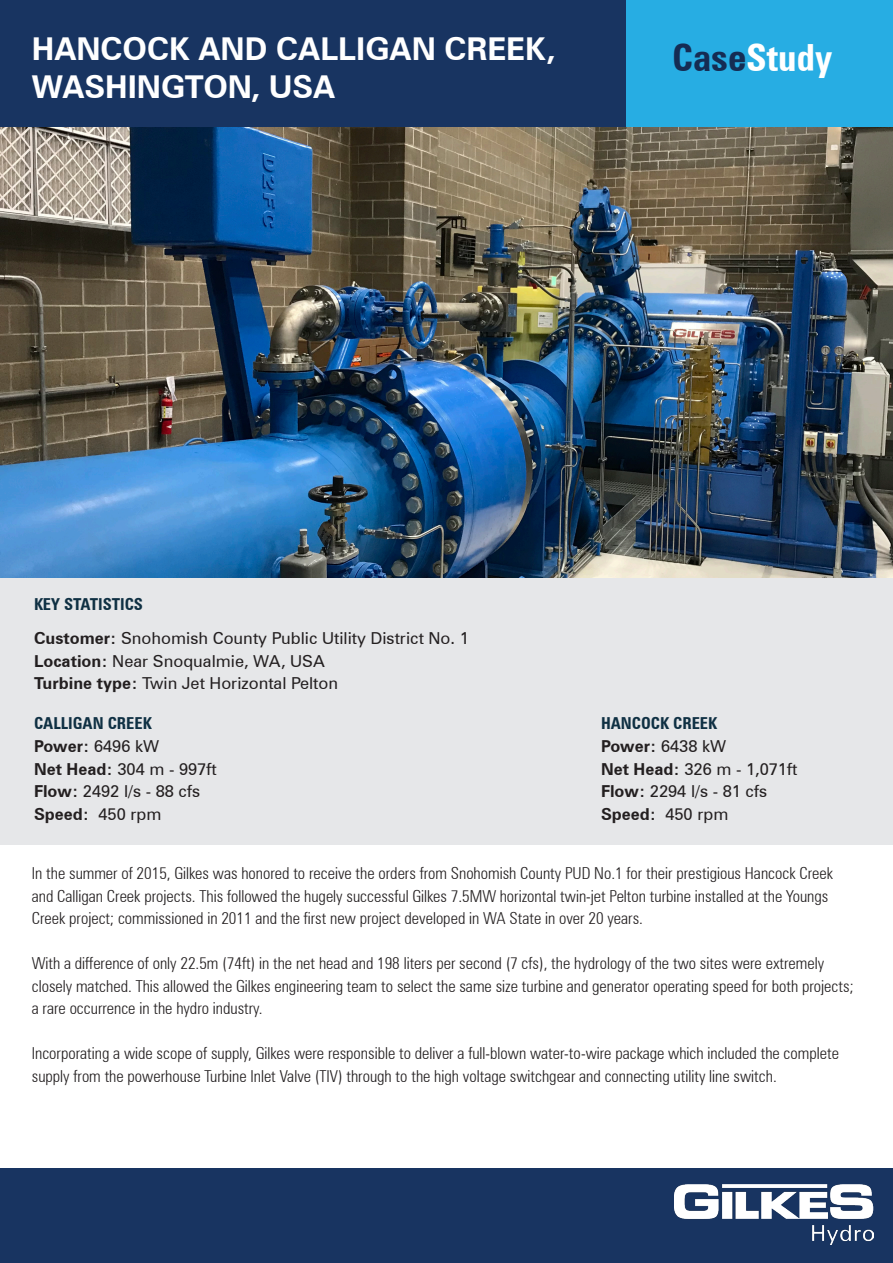
<style>
.page{position:relative;width:893px;height:1263px;background:#fff}
.page>*{position:absolute;margin:0;border:0;box-sizing:border-box;transform-origin:0 0}
.t1{font:700 condensed 37.5px "Zurich BT";color:#fff}
.t2{font:700 31.5px "Zurich BT";color:#fff}
.t3{font:300 condensed 16.5px/22.5px "Zurich BT";color:#231f20}
.t4{font:16.5px "Zurich BT";color:#231f20}
.t5{font:700 16.5px "Zurich BT";color:#231f20}
.t6{font:700 condensed 16.5px "Zurich BT";color:#0f3043}
.s1{color:#152c53}
.s2{font-weight:700}
.s3{font-weight:400}
</style>
<div class="page">
<div style="left:0;top:1168px;width:893px;height:95px;background:#183461"></div>
<div style="left:0;top:0;width:855px;height:128px;background:#183461"></div>
<div style="left:0;top:577px;width:893px;height:267px;background:#e6e7e9"></div>
<img style="left:0;top:128px;width:893px;height:449px">
<img style="left:675px;top:1184px;width:198px;height:60px">
<div style="left:626px;top:0;width:267px;height:126px;background:#27ade3"></div>
<p class="t2" style="left:32px;top:30px;width:525px">HANCOCK AND CALLIGAN CREEK,</p>
<p class="t2" style="left:32px;top:68px;width:305px">WASHINGTON, USA</p>
<p class="t1" style="left:672px;top:35px;width:161px"><span class="s1">Case</span>Study</p>
<p class="t6" style="left:34px;top:594px;width:111px">KEY STATISTICS</p>
<p class="t4" style="left:34px;top:628px;width:436px"><span class="s2">Customer:</span> Snohomish County Public Utility District No. 1</p>
<p class="t4" style="left:34px;top:651px;width:292px"><span class="s2">Location:</span> Near Snoqualmie, WA, USA</p>
<p class="t4" style="left:34px;top:673px;width:306px"><span class="s2">Turbine type:</span> Twin Jet Horizontal Pelton</p>
<p class="t6" style="left:34px;top:713px;width:119px">CALLIGAN CREEK</p>
<p class="t6" style="left:601px;top:713px;width:118px">HANCOCK CREEK</p>
<p class="t5" style="left:601px;top:736px;width:127px">Power: <span class="s3">6438 kW</span></p>
<p class="t4" style="left:601px;top:759px;width:198px"><span class="s2">Net Head:</span> 326 m - 1,071ft</p>
<p class="t4" style="left:601px;top:781px;width:168px"><span class="s2">Flow:</span> 2294 l/s - 81 cfs</p>
<p class="t5" style="left:601px;top:804px;width:129px">Speed: <span class="s3">450 rpm</span></p>
<p class="t5" style="left:34px;top:736px;width:127px">Power: <span class="s3">6496 kW</span></p>
<p class="t4" style="left:34px;top:759px;width:184px"><span class="s2">Net Head:</span> 304 m - 997ft</p>
<p class="t4" style="left:34px;top:781px;width:168px"><span class="s2">Flow:</span> 2492 l/s - 88 cfs</p>
<p class="t5" style="left:34px;top:804px;width:129px">Speed: <span class="s3">450 rpm</span></p>
<p class="t3" style="left:32px;top:862px;width:803px">In the summer of 2015, Gilkes was honored to receive the orders from Snohomish County PUD No.1 for their prestigious Hancock Creek and Calligan Creek projects. This followed the hugely successful Gilkes 7.5MW horizontal twin-jet Pelton turbine installed at the Youngs<br>Creek project; commissioned in 2011 and the first new project developed in WA State in over 20 years.</p>
<p class="t3" style="left:32px;top:952px;width:823px">With a difference of only 22.5m (74ft) in the net head and 198 liters per second (7 cfs), the hydrology of the two sites were extremely closely matched. This allowed the Gilkes engineering team to select the same size turbine and generator operating speed for both projects; a rare occurrence in the hydro industry.</p>
<p class="t3" style="left:32px;top:1042px;width:809px">Incorporating a wide scope of supply, Gilkes were responsible to deliver a full-blown water-to-wire package which included the complete supply from the powerhouse Turbine Inlet Valve (TIV) through to the high voltage switchgear and connecting utility line switch.</p>
</div>
